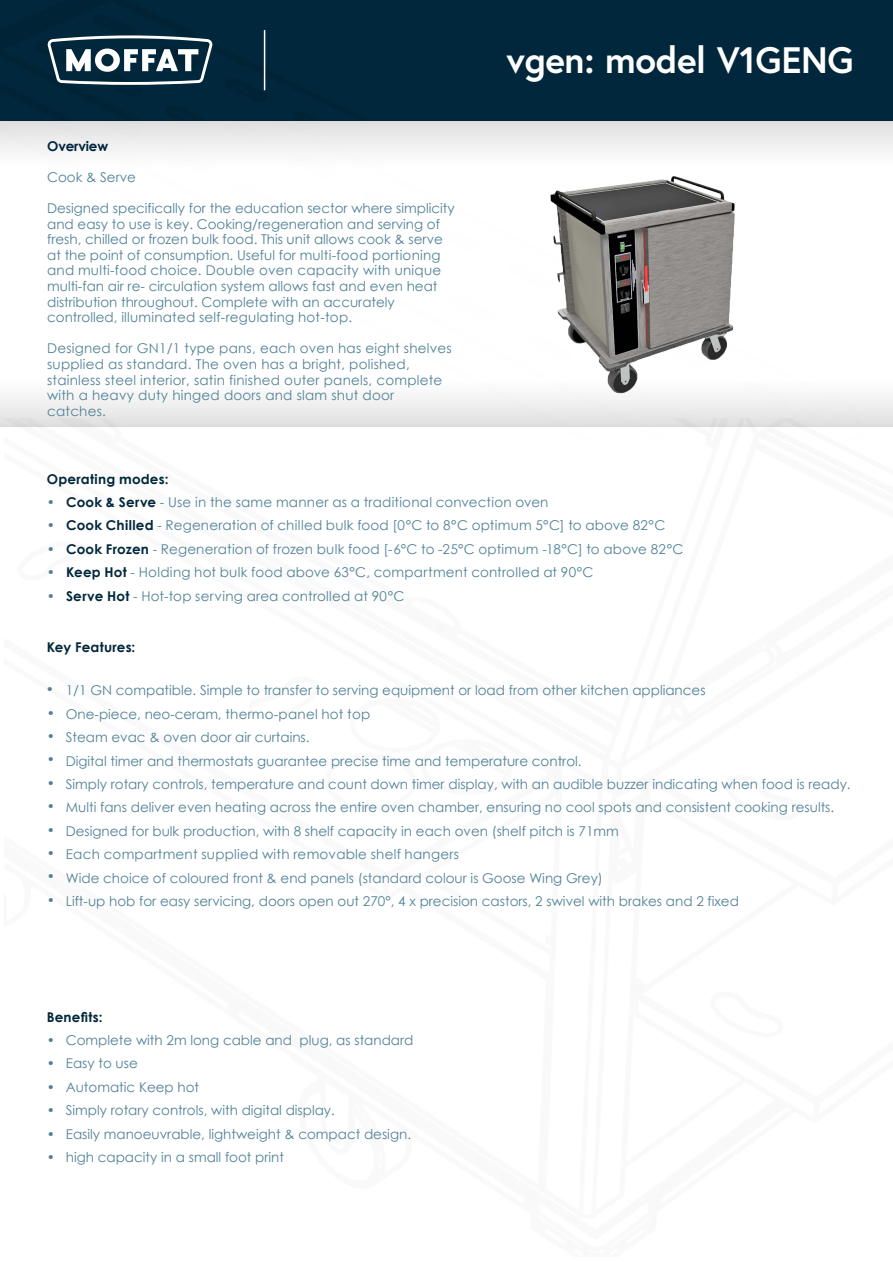
<style>
.page{position:relative;width:893px;height:1263px;background:#fff}
.page>*{position:absolute;margin:0;border:0;box-sizing:border-box;transform-origin:0 0}
.t1{font:700 36.75px "Europa";letter-spacing:-.01em;color:#fff}
.t2{font:13.5px/23.4px "Century Gothic";color:#518196}
.t3{font:700 13.5px "Century Gothic";letter-spacing:.015em;color:#00273b}
.t4{font:700 13.5px "Century Gothic";letter-spacing:-.01em;color:#00273b}
.s1{font-weight:700;color:#00273b}
</style>
<div class="page">
<img style="left:0;top:0;width:893px;height:427px">
<svg style="left:47px;top:35px;width:166px;height:50px"></svg>
<hr style="left:264px;top:30px;width:1px;height:60px;background:#fff">
<img style="left:452px;top:138px;width:404px;height:289px">
<p class="t4" style="left:47px;top:135px;width:63px">Overview</p>
<p class="t2" style="left:47px;top:165px;width:90px">Cook &amp; Serve</p>
<p class="t2" style="left:47px;top:200px;width:409px;line-height:15.6px">Designed specifically for the education sector where simplicity and easy to use is key. Cooking/regeneration and serving of fresh, chilled or frozen bulk food. This unit allows cook &amp; serve at the point of consumption. Useful for multi-food portioning and multi-food choice. Double oven capacity with unique multi-fan air re- circulation system allows fast and even heat distribution throughout. Complete with an accurately controlled, illuminated self-regulating hot-top.</p>
<p class="t2" style="left:47px;top:340px;width:406px;line-height:15.6px">Designed for GN1/1 type pans, each oven has eight shelves supplied as standard. The oven has a bright, polished, stainless steel interior, satin finished outer panels, complete with a heavy duty hinged doors and slam shut door catches.</p>
<p class="t3" style="left:47px;top:468px;width:123px">Operating modes:</p>
<h1 class="t1" style="left:506px;top:35px;width:348px">vgen: model V1GENG</h1>
<p class="t2" style="left:47px;top:490px;width:10px;text-align:justify">• • • • •</p>
<p class="t2" style="left:66px;top:490px;width:619px"><span class="s1">Cook &amp; Serve</span> - Use in the same manner as a traditional convection oven<br><span class="s1">Cook Chilled</span> - Regeneration of chilled bulk food [0°C to 8°C optimum 5°C] to above 82°C <span class="s1">Cook Frozen</span> - Regeneration of frozen bulk food [-6°C to -25°C optimum -18°C] to above 82°C <span class="s1">Keep Hot</span> - Holding hot bulk food above 63°C, compartment controlled at 90°C<br><span class="s1">Serve Hot</span> - Hot-top serving area controlled at 90°C</p>
<p class="t3" style="left:47px;top:637px;width:90px">Key Features:</p>
<p class="t2" style="left:46px;top:677px;width:11px;text-align:justify">• • • • • • • • • •</p>
<p class="t2" style="left:66px;top:679px;width:786px">1/1 GN compatible. Simple to transfer to serving equipment or load from other kitchen appliances<br>One-piece, neo-ceram, thermo-panel hot top<br>Steam evac &amp; oven door air curtains.<br>Digital timer and thermostats guarantee precise time and temperature control.<br>Simply rotary controls, temperature and count down timer display, with an audible buzzer indicating when food is ready.<br>Multi fans deliver even heating across the entire oven chamber, ensuring no cool spots and consistent cooking results.<br>Designed for bulk production, with 8 shelf capacity in each oven (shelf pitch is 71mm<br>Each compartment supplied with removable shelf hangers<br>Wide choice of coloured front &amp; end panels (standard colour is Goose Wing Grey)<br>Lift-up hob for easy servicing, doors open out 270°, 4 x precision castors, 2 swivel with brakes and 2 fixed</p>
<p class="t3" style="left:47px;top:1006px;width:57px">Benefits:</p>
<p class="t2" style="left:47px;top:1028px;width:10px;text-align:justify">• • • • • •</p>
<p class="t2" style="left:66px;top:1028px;width:349px">Complete with 2m long cable and plug, as standard Easy to use<br>Automatic Keep hot<br>Simply rotary controls, with digital display.<br>Easily manoeuvrable, lightweight &amp; compact design. high capacity in a small foot print</p>
</div>
